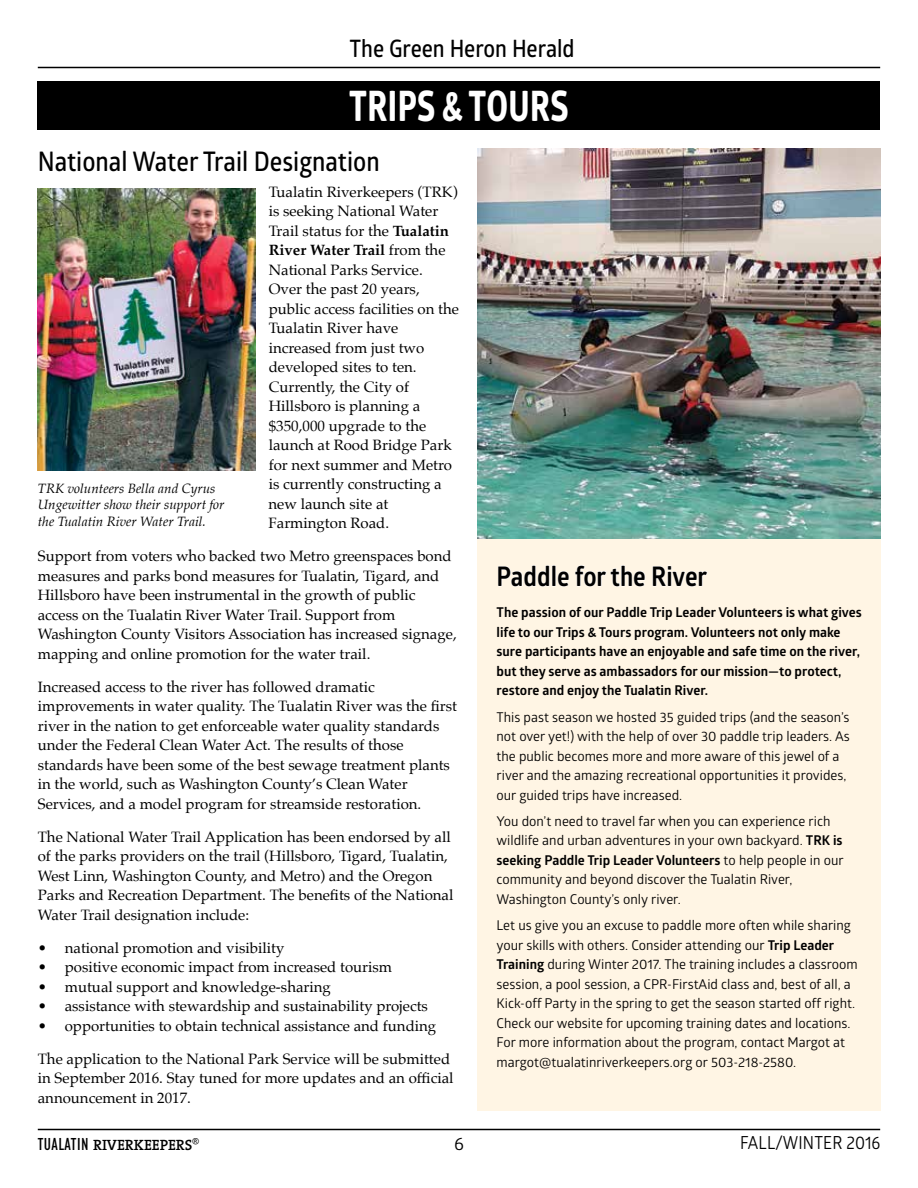
<style>
.page{position:relative;width:918px;height:1188px;background:#fff}
.page>*{position:absolute;margin:0;border:0;box-sizing:border-box;transform-origin:0 0}
.t1{font:700 42px "Globerx";letter-spacing:.015em;color:#fff;scale:.75 1}
.t2{font:600 27px "Glober";color:#000;scale:.9 1}
.t3{font:700 27px "Glober";color:#000;scale:.9 1}
.t4{font:600 24px "Glober";color:#000;scale:.9 1}
.t5{font:18px "Glober";letter-spacing:.01em;color:#000;scale:.9 1}
.t6{font:18px "Glober";letter-spacing:.01em;color:#000}
.t7{font:15px/19.5px "Palatino";color:#000}
.t8{font:600 15px "The Serif";letter-spacing:-.005em;color:#000}
.t9{font:13.5px/19.5px "Glober";color:#000}
.t10{font:700 13.5px/19.5px "Glober";color:#000}
.t11{font:italic 13.5px/16.5px "Palatino";color:#000}
.s1{font-weight:700}
.s2{font-family:"Gill Sans";font-weight:400;font-stretch:condensed;font-size:18px}
</style>
<div class="page">
<div style="left:38px;top:81px;width:842px;height:49px;background:#000"></div>
<hr style="left:38px;top:67px;width:842px;height:1px;background:#000">
<hr style="left:38px;top:1129px;width:842px;height:1px;background:#000">
<div style="left:477px;top:148px;width:403px;height:963px;background:#fff5e4"></div>
<svg style="left:498px;top:565px;width:71px;height:22px"></svg>
<svg style="left:575px;top:565px;width:70px;height:22px"></svg>
<svg style="left:652px;top:565px;width:56px;height:22px"></svg>
<img style="left:38px;top:188px;width:217px;height:283px">
<img style="left:477px;top:148px;width:403px;height:391px">
<h3 class="t4" style="left:349px;top:32px;width:252px">The Green Heron Herald</h3>
<h1 class="t1" style="left:349px;top:76px;width:294px">TRIPS &amp; TOURS</h1>
<h2 class="t2" style="left:38px;top:142px;width:382px">National Water Trail Designation</h2>
<p class="t7" style="left:269px;top:182px;width:192px">Tualatin Riverkeepers (TRK) is seeking National Water<br>Trail status for the <span class="s1">Tualatin<br>River Water Trail</span> from the<br>National Parks Service.<br>Over the past 20 years, public access facilities on the<br>Tualatin River have increased from just two developed sites to ten.<br>Currently, the City of<br>Hillsboro is planning a $350,000 upgrade to the launch at Rood Bridge Park for next summer and Metro is currently constructing a new launch site at<br>Farmington Road.</p>
<p class="t7" style="left:38px;top:547px;width:420px">Support from voters who backed two Metro greenspaces bond measures and parks bond measures for Tualatin, Tigard, and Hillsboro have been instrumental in the growth of public access on the Tualatin River Water Trail. Support from Washington County Visitors Association has increased signage, mapping and online promotion for the water trail.</p>
<p class="t7" style="left:38px;top:677px;width:421px">Increased access to the river has followed dramatic improvements in water quality. The Tualatin River was the first river in the nation to get enforceable water quality standards under the Federal Clean Water Act. The results of those standards have been some of the best sewage treatment plants in the world, such as Washington County’s Clean Water Services, and a model program for streamside restoration.</p>
<p class="t7" style="left:38px;top:827px;width:417px">The National Water Trail Application has been endorsed by all of the parks providers on the trail (Hillsboro, Tigard, Tualatin, West Linn, Washington County, and Metro) and the Oregon Parks and Recreation Department. The benefits of the National Water Trail designation include:</p>
<p class="t7" style="left:38px;top:938px;width:248px">• national promotion and visibility</p>
<p class="t7" style="left:38px;top:958px;width:356px">• positive economic impact from increased tourism</p>
<p class="t7" style="left:38px;top:977px;width:295px">• mutual support and knowledge-sharing</p>
<p class="t7" style="left:38px;top:997px;width:392px">• assistance with stewardship and sustainability projects</p>
<p class="t7" style="left:38px;top:1016px;width:400px">• opportunities to obtain technical assistance and funding</p>
<p class="t7" style="left:38px;top:1049px;width:417px">The application to the National Park Service will be submitted in September 2016. Stay tuned for more updates and an official announcement in 2017.</p>
<p class="t11" style="left:38px;top:480px;width:188px">TRK volunteers Bella and Cyrus<br>Ungewitter show their support for the Tualatin River Water Trail.</p>
<h2 class="t3" style="left:497px;top:557px;width:236px">Paddle for the River</h2>
<p class="t10" style="left:497px;top:603px;width:367px">The passion of our Paddle Trip Leader Volunteers is what gives life to our Trips &amp; Tours program. Volunteers not only make sure participants have an enjoyable and safe time on the river, but they serve as ambassadors for our mission—to protect, restore and enjoy the Tualatin River.</p>
<p class="t9" style="left:497px;top:707px;width:355px">This past season we hosted 35 guided trips (and the season’s not over yet!) with the help of over 30 paddle trip leaders. As the public becomes more and more aware of this jewel of a river and the amazing recreational opportunities it provides, our guided trips have increased.</p>
<p class="t9" style="left:497px;top:811px;width:349px">You don’t need to travel far when you can experience rich wildlife and urban adventures in your own backyard. <span class="s1">TRK is seeking Paddle Trip Leader Volunteers</span> to help people in our community and beyond discover the Tualatin River, Washington County’s only river.</p>
<p class="t9" style="left:497px;top:915px;width:363px">Let us give you an excuse to paddle more often while sharing your skills with others. Consider attending our <span class="s1">Trip Leader Training</span> during Winter 2017. The training includes a classroom session, a pool session, a CPR-FirstAid class and, best of all, a Kick-off Party in the spring to get the season started off right.<br>Check our website for upcoming training dates and locations.<br>For more information about the program, contact Margot at margot@tualatinriverkeepers.org or 503-218-2580.</p>
<p class="t8" style="left:38px;top:1135px;width:163px"><span class="s2">TUALATIN</span> RIVERKEEPERS<sup>®</sup></p>
<p class="t6" style="left:454px;top:1131px;width:11px">6</p>
<p class="t5" style="left:740px;top:1130px;width:158px">fall/winter 2016</p>
</div>
